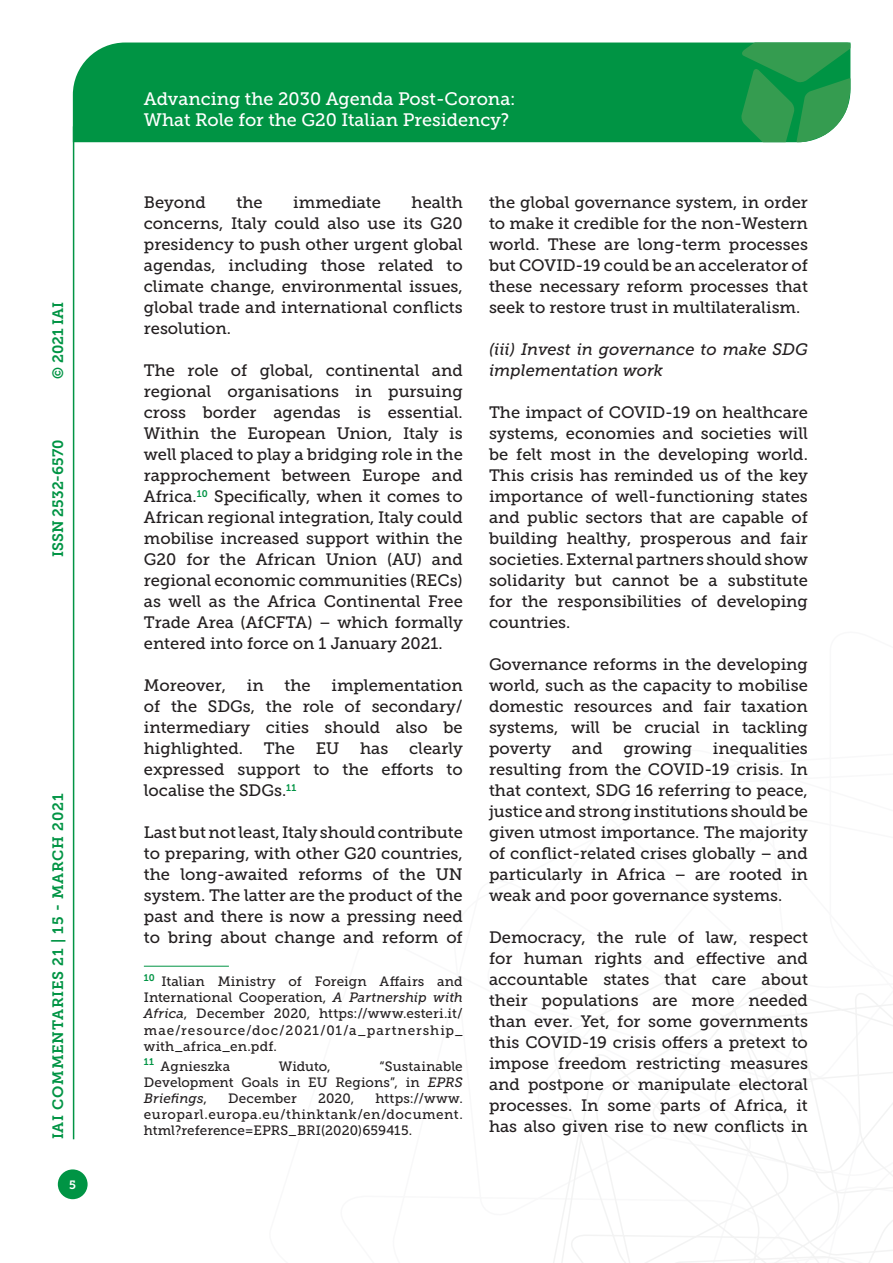
<style>
.page{position:relative;width:893px;height:1263px;background:#fff}
.page>*{position:absolute;margin:0;border:0;box-sizing:border-box;transform-origin:0 0}
.t1{font:18px/21.6px "Museo Slab 500";color:#fff}
.Testo{font:16.5px/21px "Museo Slab 500";color:#231f20;text-align:justify}
.Testo-2{font:italic 16.5px/21px "Museo Slab 500";color:#231f20}
.t2{font:15px "Museo Slab 700";letter-spacing:.05em;color:#009444}
.t3{font:15px "Museo Slab 700";color:#009444}
.Nota{font:13.5px/16.2px "Museo Slab 500";letter-spacing:.015em;color:#231f20;text-align:justify}
.t4{font:12px "Museo Slab 700";color:#fff}
.s1{font-style:italic}
</style>
<div class="page">
<svg style="left:553px;top:960px;width:340px;height:303px"></svg>
<div style="left:73px;top:43px;width:668px;height:99px;background:#009444"></div>
<svg style="left:741px;top:43px;width:109px;height:99px;background:#319e55"></svg>
<div style="left:58px;top:1169px;width:30px;height:30px;background:#009444;border-radius:50%"></div>
<hr style="left:73px;top:126px;width:1px;height:1013px;background:#009444">
<hr style="left:144px;top:966px;width:85px;height:1px;background:#009444">
<p class="t2" style="left:50px;top:379px;width:79px;rotate:-90deg">© 2021 IAI</p>
<p class="t3" style="left:50px;top:557px;width:119px;rotate:-90deg">ISSN 2532-6570</p>
<p class="t2" style="left:50px;top:1139px;width:347px;rotate:-90deg">IAI COMMENTARIES 21 | 15 - MARCH 2021</p>
<p class="t4" style="left:69px;top:1178px;width:8px">5</p>
<p class="t1" style="left:144px;top:88px;width:373px">Advancing the 2030 Agenda Post-Corona:<br>What Role for the G20 Italian Presidency?</p>
<p class="Testo" style="left:144px;top:192px;width:320px;text-indent:268px">health concerns, Italy could also use its G20 presidency to push other urgent global agendas, including those related to climate change, environmental issues, global trade and international conflicts resolution.</p>
<p class="Testo" style="left:144px;top:360px;width:320px">The role of global, continental and regional organisations in pursuing cross border agendas is essential.<br>Within the European Union, Italy is well placed to play a bridging role in the rapprochement between Europe and Africa.<sup>10</sup> Specifically, when it comes to African regional integration, Italy could mobilise increased support within the G20 for the African Union (AU) and regional economic communities (RECs) as well as the Africa Continental Free Trade Area (AfCFTA) – which formally entered into force on 1 January 2021.</p>
<p class="Testo" style="left:144px;top:675px;width:84px">Moreover,</p>
<p class="Testo" style="left:247px;top:675px;width:18px">in</p>
<p class="Testo" style="left:284px;top:675px;width:28px">the</p>
<p class="Testo" style="left:144px;top:192px;width:64px">Beyond</p>
<p class="Testo" style="left:236px;top:192px;width:28px">the</p>
<p class="Testo" style="left:293px;top:192px;width:89px">immediate</p>
<p class="Testo" style="left:144px;top:675px;width:320px;text-indent:188px">implementation of the SDGs, the role of secondary/ intermediary cities should also be highlighted.</p>
<p class="Testo" style="left:144px;top:738px;width:320px;text-indent:265px">clearly expressed support to the efforts to localise the SDGs.<sup>11</sup></p>
<p class="Testo" style="left:144px;top:822px;width:320px">Last but not least, Italy should contribute to preparing, with other G20 countries, the long-awaited reforms of the UN system. The latter are the product of the past and there is now a pressing need to bring about change and reform of</p>
<p class="Nota" style="left:144px;top:973px;width:320px"><sup>10</sup> Italian Ministry of Foreign Affairs and International Cooperation, <span class="s1">A Partnership with Africa</span>, December 2020, https://www.esteri.it/ mae/resource/doc/2021/01/a_partnership_ with_africa_en.pdf.</p>
<p class="Nota" style="left:144px;top:1058px;width:88px"><sup>11</sup> Agnieszka</p>
<p class="Nota" style="left:279px;top:1058px;width:53px">Widuto,</p>
<p class="Testo" style="left:264px;top:738px;width:33px">The</p>
<p class="Testo" style="left:316px;top:738px;width:25px">EU</p>
<p class="Testo" style="left:360px;top:738px;width:30px">has</p>
<p class="Nota" style="left:144px;top:1058px;width:320px;text-indent:236px">“Sustainable Development Goals in EU Regions”, in <span class="s1">EPRS Briefings</span>,</p>
<p class="Nota" style="left:144px;top:1090px;width:320px;text-indent:232px">https://www. europarl.europa.eu/thinktank/en/document. html?reference=EPRS_BRI(2020)659415.</p>
<p class="Nota" style="left:228px;top:1090px;width:70px">December</p>
<p class="Nota" style="left:318px;top:1090px;width:38px">2020,</p>
<p class="Testo" style="left:489px;top:192px;width:320px">the global governance system, in order to make it credible for the non-Western world. These are long-term processes but COVID-19 could be an accelerator of these necessary reform processes that seek to restore trust in multilateralism.</p>
<p class="Testo-2" style="left:489px;top:339px;width:320px">(iii) Invest in governance to make SDG implementation work</p>
<p class="Testo" style="left:489px;top:402px;width:320px">The impact of COVID-19 on healthcare systems, economies and societies will be felt most in the developing world.<br>This crisis has reminded us of the key importance of well-functioning states and public sectors that are capable of building healthy, prosperous and fair societies. External partners should show solidarity but cannot be a substitute for the responsibilities of developing countries.</p>
<p class="Testo" style="left:489px;top:654px;width:320px">Governance reforms in the developing world, such as the capacity to mobilise domestic resources and fair taxation systems, will be crucial in tackling poverty</p>
<p class="Testo" style="left:489px;top:738px;width:320px;text-indent:224px">inequalities resulting from the COVID-19 crisis. In that context, SDG 16 referring to peace, justice and strong institutions should be given utmost importance. The majority of conflict-related crises globally – and particularly in Africa – are rooted in weak and poor governance systems.</p>
<p class="Testo" style="left:489px;top:927px;width:320px">Democracy, the rule of law, respect for human rights and effective and accountable states that care about their populations are more needed than ever. Yet, for some governments this COVID-19 crisis offers a pretext to impose freedom restricting measures and postpone or manipulate electoral processes. In some parts of Africa, it has also given rise to new conflicts in</p>
<p class="Testo" style="left:572px;top:738px;width:32px">and</p>
<p class="Testo" style="left:623px;top:738px;width:70px">growing</p>
</div>
